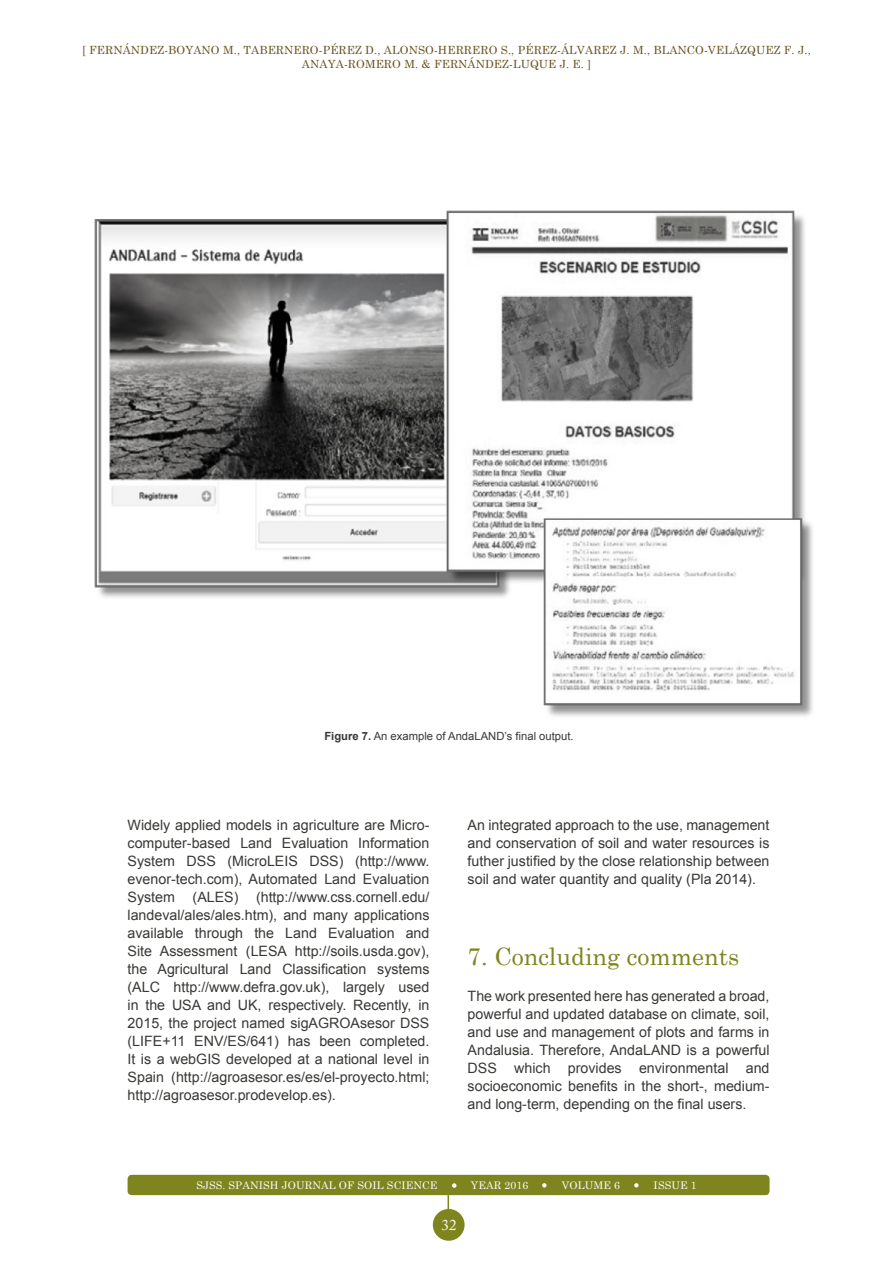
<style>
.page{position:relative;width:893px;height:1263px;background:#fff}
.page>*{position:absolute;margin:0;border:0;box-sizing:border-box;transform-origin:0 0}
.t1{font:24px "Century Schoolbook";color:#7e851e}
.t2{font:15px "Adobe Caslon Pro";color:#fff}
.t3{font:14.25px/18px "Arial";color:#3a3835;text-align:justify}
.t4{font:11.25px/13.5px "Century Schoolbook";letter-spacing:.01em;color:#68511e;text-align:center}
.t5{font:11.25px "Arial";color:#3a3835}
.t6{font:10.5px "Century Schoolbook";letter-spacing:.01em;color:#fff}
.s1{font-weight:700}
</style>
<div class="page">
<svg style="left:448px;top:1195px;width:1px;height:14px"></svg>
<div style="left:433px;top:1209px;width:32px;height:32px;background:#7e851e;border-radius:50%"></div>
<div style="left:128px;top:1175px;width:642px;height:20px;background:#7e851e;border-radius:4px"></div>
<svg style="left:452px;top:1183px;width:4px;height:5px"></svg>
<svg style="left:542px;top:1183px;width:5px;height:4px"></svg>
<svg style="left:634px;top:1183px;width:5px;height:4px"></svg>
<img style="left:95px;top:210px;width:718px;height:507px">
<p class="t4" style="left:82px;top:43px;width:730px">[ FERNÁNDEZ-BOYANO M., TABERNERO-PÉREZ D., ALONSO-HERRERO S., PÉREZ-ÁLVAREZ J. M., BLANCO-VELÁZQUEZ F. J.,<br>ANAYA-ROMERO M. &amp; FERNÁNDEZ-LUQUE J. E. ]</p>
<p class="t5" style="left:324px;top:729px;width:251px"><span class="s1">Figure 7.</span> An example of AndaLAND’s final output.</p>
<p class="t3" style="left:128px;top:816px;width:303px">Widely applied models in agriculture are Micro&shy;computer-based Land Evaluation Information System DSS (MicroLEIS DSS) (http://www. evenor-tech.com), Automated Land Evaluation System (ALES) (http://www.css.cornell.edu/ landeval/ales/ales.htm), and many applications available through the Land Evaluation and Site Assessment (LESA http://soils.usda.gov), the Agricultural Land Classification systems (ALC http://www.defra.gov.uk), largely used in the USA and UK, respectively. Recently, in 2015, the project named sigAGROAsesor DSS (LIFE+11 ENV/ES/641) has been completed.<br>It is a webGIS developed at a national level in Spain (http://agroasesor.es/es/el-proyecto.html; http://agroasesor.prodevelop.es).</p>
<p class="t3" style="left:468px;top:816px;width:303px">An integrated approach to the use, management and conservation of soil and water resources is futher justified by the close relationship between soil and water quantity and quality (Pla 2014).</p>
<h1 class="t1" style="left:468px;top:941px;width:273px">7. Concluding comments</h1>
<p class="t3" style="left:468px;top:987px;width:303px">The work presented here has generated a broad, powerful and updated database on climate, soil, and use and management of plots and farms in Andalusia. Therefore, AndaLAND is a powerful DSS which provides environmental and socioeconomic benefits in the short-, medium&shy;and long-term, depending on the final users.</p>
<p class="t6" style="left:196px;top:1178px;width:243px">SJSS. SPANISH JOURNAL OF SOIL SCIENCE</p>
<p class="t6" style="left:471px;top:1178px;width:59px">YEAR 2016</p>
<p class="t6" style="left:562px;top:1178px;width:60px">VOLUME 6</p>
<p class="t6" style="left:654px;top:1178px;width:45px">ISSUE 1</p>
<p class="t2" style="left:442px;top:1216px;width:16px">32</p>
</div>
